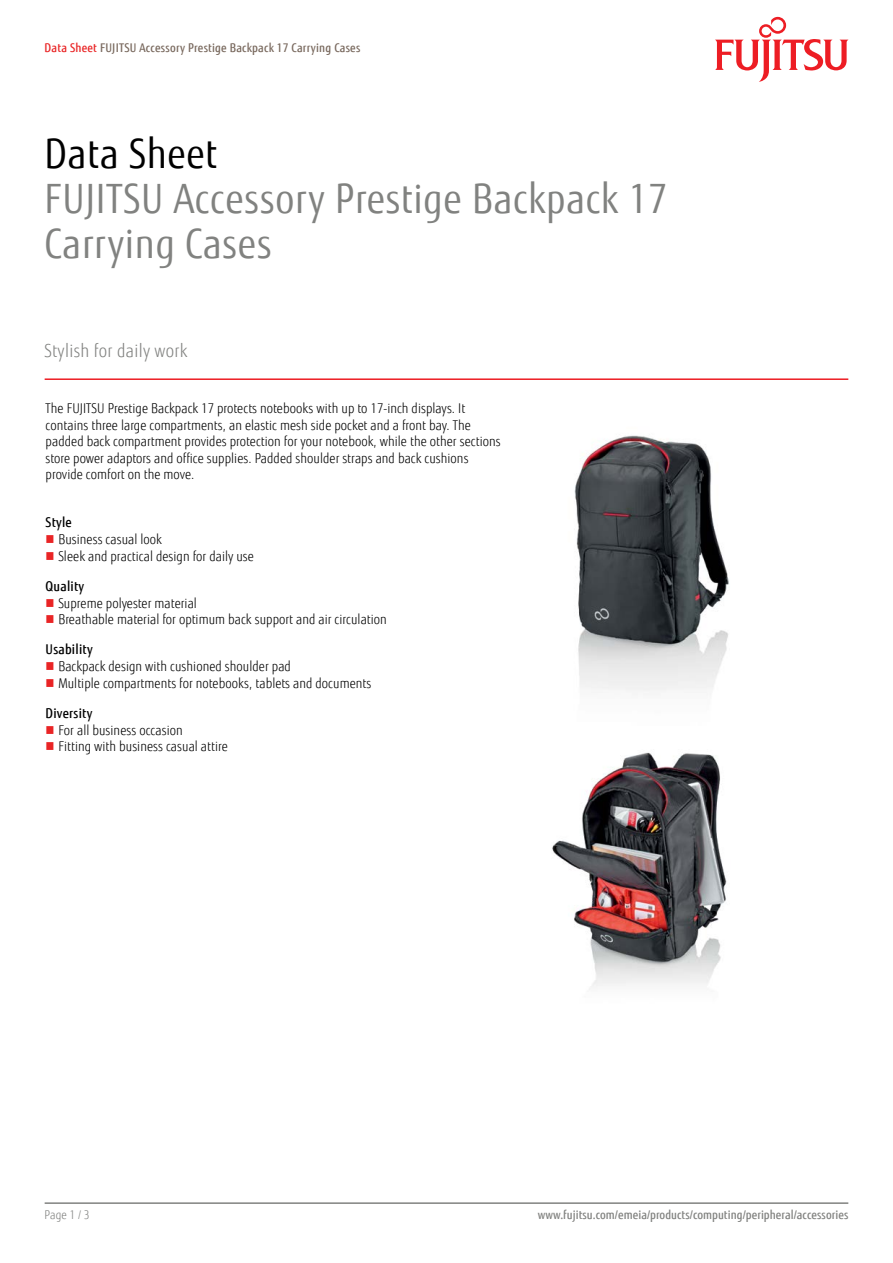
<style>
.page{position:relative;width:893px;height:1263px;background:#fff}
.page>*{position:absolute;margin:0;border:0;box-sizing:border-box;transform-origin:0 0}
.t1{font:40.5px/45px "Fujitsu Sans";letter-spacing:.02em;color:#818280;scale:.9 1}
.t2{font:40.5px "Fujitsu Sans";letter-spacing:.02em;color:#000;scale:.9 1}
.t3{font:300 18px "Fujitsu Sans";letter-spacing:.02em;color:#818280;scale:.9 1}
.t4{font:300 13.5px/16.5px "Fujitsu Sans";letter-spacing:.005em;color:#000;scale:.9 1}
.t5{font:500 13.5px "Fujitsu Sans";letter-spacing:.02em;color:#000;scale:.9 1}
.t6{font:500 12px "Fujitsu Sans";letter-spacing:.005em;color:#818280;scale:.9 1}
.t7{font:500 12px "Fujitsu Sans";letter-spacing:.02em;color:#79695e;scale:.9 1}
.t8{font:300 12px "Fujitsu Sans";color:#818280;scale:.9 1}
.s1{color:#e92425}
</style>
<div class="page">
<hr style="left:45px;top:1202px;width:803px;height:2px;background:#818280">
<hr style="left:45px;top:378px;width:803px;height:2px;background:#ed1d24">
<svg style="left:715px;top:17px;width:133px;height:65px"></svg>
<img style="left:574px;top:435px;width:155px;height:256px">
<img style="left:552px;top:752px;width:175px;height:238px">
<p class="t7" style="left:45px;top:40px;width:352px"><span class="s1">Data Sheet</span> FUJITSU Accessory Prestige Backpack 17 Carrying Cases</p>
<h1 class="t2" style="left:45px;top:130px;width:193px">Data Sheet</h1>
<h1 class="t1" style="left:45px;top:177px;width:694px">FUJITSU Accessory Prestige Backpack 17<br>Carrying Cases</h1>
<h2 class="t3" style="left:45px;top:340px;width:160px">Stylish for daily work</h2>
<p class="t4" style="left:46px;top:400px;width:507px">The FUJITSU Prestige Backpack 17 protects notebooks with up to 17-inch displays. It contains three large compartments, an elastic mesh side pocket and a front bay. The padded back compartment provides protection for your notebook, while the other sections store power adaptors and office supplies. Padded shoulder straps and back cushions provide comfort on the move.</p>
<p class="t5" style="left:46px;top:514px;width:31px">Style</p>
<p class="t4" style="left:58px;top:532px;width:219px">Business casual look<br>Sleek and practical design for daily use</p>
<p class="t5" style="left:46px;top:577px;width:44px">Quality</p>
<p class="t4" style="left:58px;top:595px;width:366px">Supreme polyester material<br>Breathable material for optimum back support and air circulation</p>
<p class="t5" style="left:46px;top:641px;width:54px">Usability</p>
<p class="t4" style="left:58px;top:658px;width:349px">Backpack design with cushioned shoulder pad<br>Multiple compartments for notebooks, tablets and documents</p>
<p class="t5" style="left:46px;top:704px;width:53px">Diversity</p>
<p class="t4" style="left:58px;top:722px;width:190px">For all business occasion<br>Fitting with business casual attire</p>
<p class="t8" style="left:45px;top:1208px;width:51px">Page 1 / 3</p>
<p class="t6" style="left:538px;top:1208px;width:347px">www.fujitsu.com/emeia/products/computing/peripheral/accessories</p>
</div>
